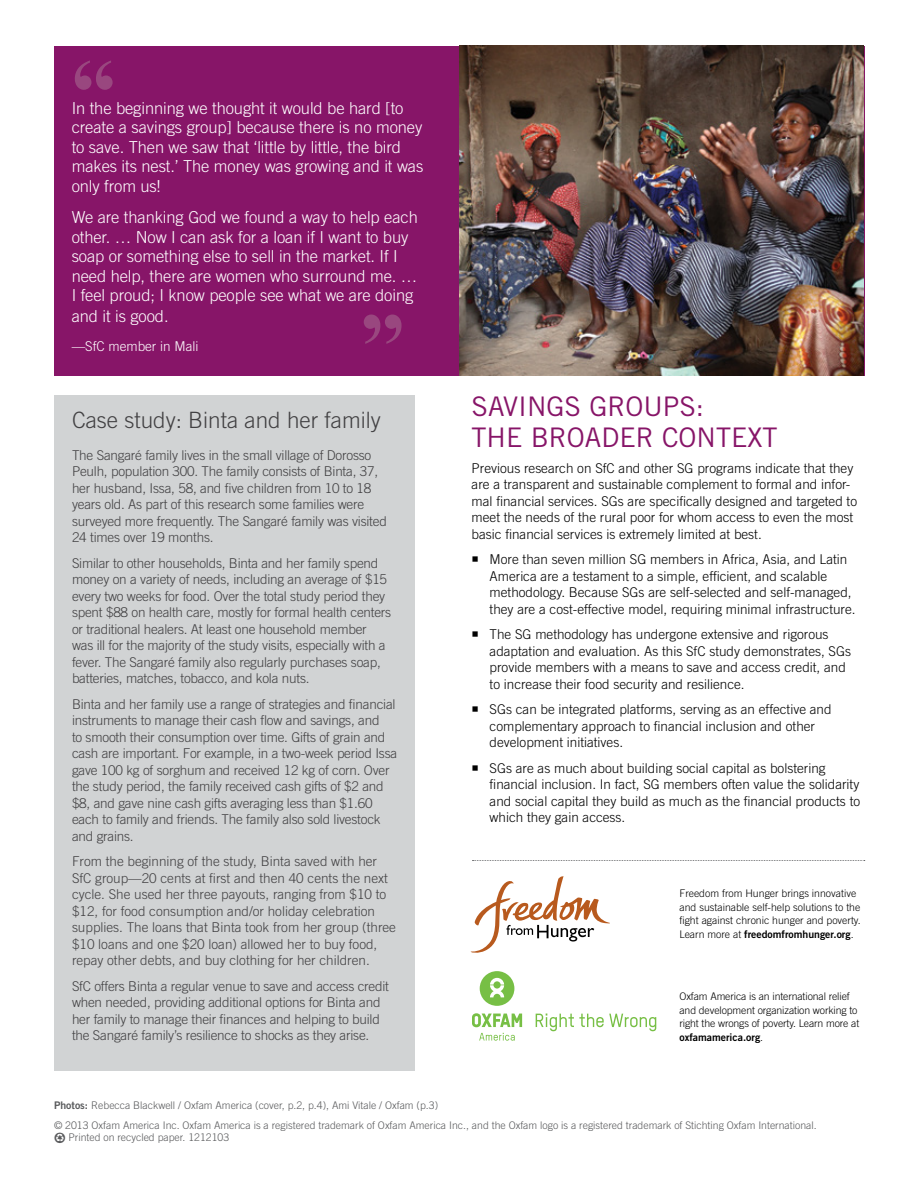
<style>
.page{position:relative;width:918px;height:1188px;background:#fff}
.page>*{position:absolute;margin:0;border:0;box-sizing:border-box;transform-origin:0 0}
.t1{font:700 90px "Times New Roman";color:#99477f}
.t2{font:27px/31.5px "Trade Gothic";color:#871568}
.t3{font:300 22.5px "Trade Gothic";color:#414042}
.t4{font:300 16.5px/19.5px "Trade Gothic";letter-spacing:-.005em;color:#fff}
.t5{font:300 13.5px/16.5px "Trade Gothic";letter-spacing:-.015em;color:#414042}
.t6{font:300 13.5px/16.5px "Trade Gothic";color:#000}
.t7{font:300 13.5px "Trade Gothic";color:#fff}
.t8{font:300 10.5px/12px "Trade Gothic";color:#58595b}
.t9{font:300 10.5px/13.5px "Trade Gothic";letter-spacing:-.01em;color:#000}
.t10{font:10.5px "Trade Gothic Bold Two";color:#000}
.s1{font-family:"Trade Gothic Bold Two";font-weight:400}
.s2{font-family:"Trade Gothic";font-weight:300}
.s3{font-family:"Recycle";font-weight:400}
</style>
<div class="page">
<div style="left:54px;top:46px;width:810px;height:329px;background:#871568"></div>
<img style="left:459px;top:46px;width:405px;height:329px">
<div style="left:54px;top:395px;width:361px;height:675px;background:#d1d3d4"></div>
<svg style="left:472px;top:860px;width:393px;height:1px"></svg>
<svg style="left:471px;top:876px;width:139px;height:77px"></svg>
<svg style="left:536px;top:1014px;width:120px;height:17px"></svg>
<svg style="left:480px;top:971px;width:34px;height:35px"></svg>
<svg style="left:472px;top:1013px;width:50px;height:14px"></svg>
<svg style="left:479px;top:1033px;width:36px;height:8px"></svg>
<h1 class="t1" style="left:71px;top:29px;width:46px">“</h1>
<p class="t4" style="left:72px;top:98px;width:353px">In the beginning we thought it would be hard [to create a savings group] because there is no money to save. Then we saw that ‘little by little, the bird makes its nest.’ The money was growing and it was only from us!</p>
<p class="t4" style="left:72px;top:207px;width:348px">We are thanking God we found a way to help each other. … Now I can ask for a loan if I want to buy soap or something else to sell in the market. If I need help, there are women who surround me. … I feel proud; I know people see what we are doing</p>
<p class="t4" style="left:72px;top:306px;width:98px">and it is good.</p>
<p class="t7" style="left:72px;top:338px;width:128px">—SfC member in Mali</p>
<h1 class="t1" style="left:360px;top:283px;width:46px">”</h1>
<h3 class="t3" style="left:72px;top:407px;width:310px">Case study: Binta and her family</h3>
<p class="t5" style="left:72px;top:447px;width:316px">The Sangaré family lives in the small village of Dorosso Peulh, population 300. The family consists of Binta, 37, her husband, Issa, 58, and five children from 10 to 18 years old. As part of this research some families were surveyed more frequently. The Sangaré family was visited 24 times over 19 months.</p>
<p class="t5" style="left:72px;top:555px;width:321px">Similar to other households, Binta and her family spend money on a variety of needs, including an average of $15 every two weeks for food. Over the total study period they spent $88 on health care, mostly for formal health centers or traditional healers. At least one household member was ill for the majority of the study visits, especially with a fever. The Sangaré family also regularly purchases soap, batteries, matches, tobacco, and kola nuts.</p>
<p class="t5" style="left:72px;top:696px;width:327px">Binta and her family use a range of strategies and financial instruments to manage their cash flow and savings, and<br>to smooth their consumption over time. Gifts of grain and cash are important. For example, in a two-week period Issa gave 100 kg of sorghum and received 12 kg of corn. Over the study period, the family received cash gifts of $2 and $8, and gave nine cash gifts averaging less than $1.60 each to family and friends. The family also sold livestock and grains.</p>
<p class="t5" style="left:72px;top:853px;width:326px">From the beginning of the study, Binta saved with her SfC group—20 cents at first and then 40 cents the next cycle. She used her three payouts, ranging from $10 to $12, for food consumption and/or holiday celebration supplies. The loans that Binta took from her group (three $10 loans and one $20 loan) allowed her to buy food, repay other debts, and buy clothing for her children.</p>
<p class="t5" style="left:72px;top:977px;width:318px">SfC offers Binta a regular venue to save and access credit when needed, providing additional options for Binta and her family to manage their finances and helping to build the Sangaré family’s resilience to shocks as they arise.</p>
<p class="t8" style="left:54px;top:1099px;width:386px"><span class="s1">Photos:</span> Rebecca Blackwell / Oxfam America (cover, p.2, p.4), Ami Vitale / Oxfam (p.3)</p>
<h2 class="t2" style="left:472px;top:390px;width:234px">SAVINGS GROUPS:<br>THE BROA</h2>
<h2 class="t2" style="left:601px;top:422px;width:96px">DER CONT</h2>
<h2 class="t2" style="left:731px;top:422px;width:42px">EXT</h2>
<p class="t6" style="left:472px;top:460px;width:387px">Previous research on SfC and other SG programs indicate that they are a transparent and sustainable complement to formal and infor&shy;mal financial services. SGs are specifically designed and targeted to meet the needs of the rural poor for whom access to even the most basic financial services is extremely limited at best.</p>
<p class="t6" style="left:490px;top:551px;width:368px;text-indent:-18px">○ More than seven million SG members in Africa, Asia, and Latin America are a testament to a simple, efficient, and scalable methodology. Because SGs are self-selected and self-managed, they are a cost-effective model, requiring minimal infrastructure.</p>
<p class="t6" style="left:490px;top:626px;width:363px;text-indent:-18px">○ The SG methodology has undergone extensive and rigorous adaptation and evaluation. As this SfC study demonstrates, SGs provide members with a means to save and access credit, and to increase their food security and resilience.</p>
<p class="t6" style="left:490px;top:701px;width:344px;text-indent:-18px">○ SGs can be integrated platforms, serving as an effective and complementary approach to financial inclusion and other development initiatives.</p>
<p class="t6" style="left:490px;top:760px;width:372px;text-indent:-18px">○ SGs are as much about building social capital as bolstering financial inclusion. In fact, SG members often value the solidarity and social capital they build as much as the financial products to which they gain access.</p>
<p class="t9" style="left:679px;top:887px;width:183px">Freedom from Hunger brings innovative and sustainable self-help solutions to the fight against chronic hunger and poverty.</p>
<p class="t10" style="left:679px;top:928px;width:176px"><span class="s2">Learn more at</span> freedomfromhunger.org<span class="s2">.</span></p>
<p class="t9" style="left:679px;top:990px;width:181px">Oxfam America is an international relief and development organization working to right the wrongs of poverty. Learn more at</p>
<p class="t10" style="left:679px;top:1030px;width:85px">oxfamamerica.org<span class="s2">.</span></p>
<p class="t8" style="left:54px;top:1119px;width:764px">© 2013 Oxfam America Inc. Oxfam America is a registered trademark of Oxfam America Inc., and the Oxfam logo is a registered trademark of Stichting Oxfam International.<br><span class="s3">E</span> Printed on recycled paper. 1212103</p>
</div>
